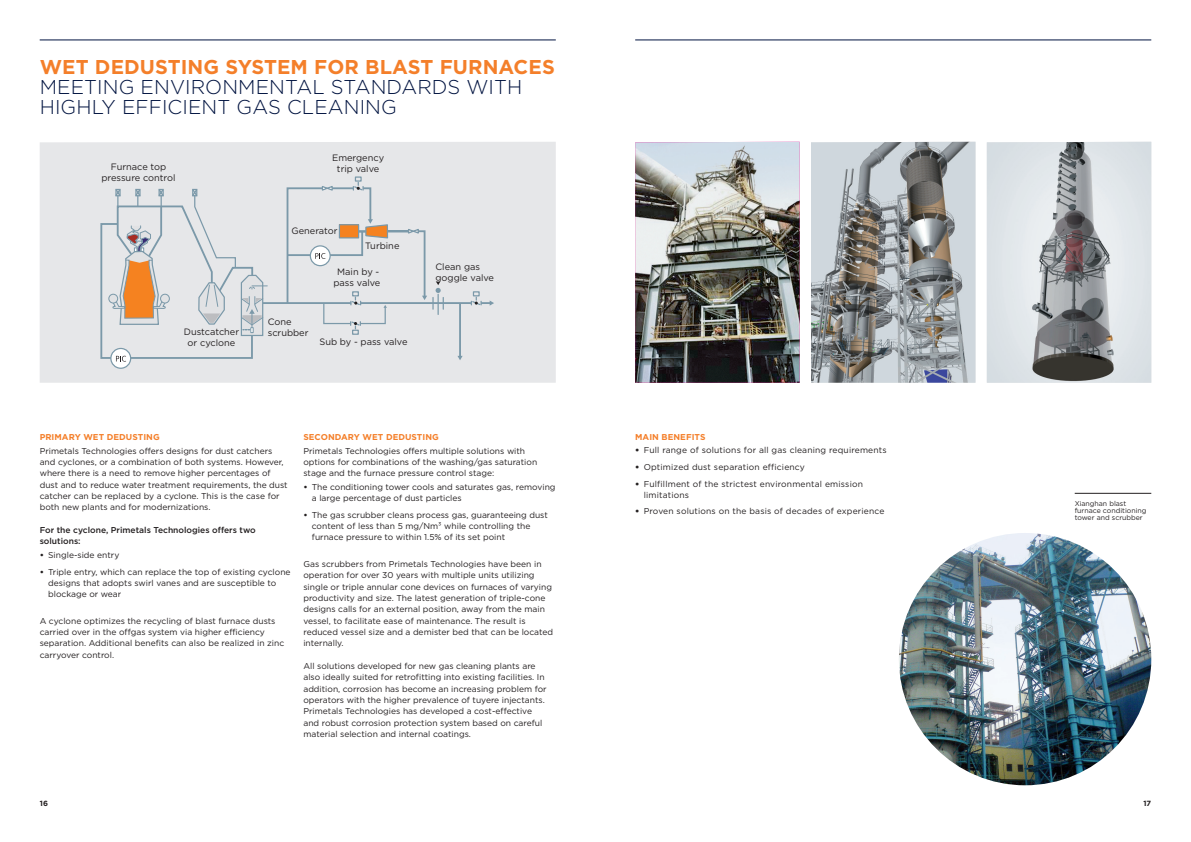
<style>
.page{position:relative;width:1191px;height:842px;background:#fff}
.page>*{position:absolute;margin:0;border:0;box-sizing:border-box;transform-origin:0 0}
._01__Headline_-_Light_-_25pt_-_orange{font:300 20px/20px "Gotham";letter-spacing:.005em;color:#001340}
.t1{font:9.2px/11.1px "Gotham";color:#231f20;text-align:center}
._01__Copy_-_Book_-_8_5_pt_-_black{font:8.5px/11.3px "Gotham";color:#231f20}
._01__Copy_-_Book_-_8_5_pt_-_black-2{font:8.5px/11px "Gotham";letter-spacing:.02em;color:#231f20}
._01__Copy_-_Book_-_8_5_pt_-_black-3{font:500 8.5px/11.3px "Gotham";color:#231f20}
._02__Subhead_-_Bold_-_8_5pt_-_orange{font:700 8.5px "Gotham";letter-spacing:.005em;color:#f47f2a}
.t2{font:700 7.5px "Gotham";color:#231f20}
._06__Copy_-_Book_-_7pt_-_black{font:7px/7px "Gotham";color:#231f20}
.s1{font-weight:700;color:#f47f2a}
.s2{font-weight:700}
.s3{font-family:"Siemens Sans";font-weight:700}
</style>
<div class="page">
<hr style="left:40px;top:40px;width:516px;height:1px;background:#001340">
<hr style="left:635px;top:40px;width:516px;height:1px;background:#001340">
<div style="left:40px;top:142px;width:516px;height:241px;background:#e6e7e9"></div>
<hr style="left:459px;top:304px;width:2px;height:53px;background:#7b99a9">
<svg style="left:457px;top:356px;width:5px;height:4px"></svg>
<hr style="left:360px;top:302px;width:111px;height:2px;background:#7b99a9">
<hr style="left:263px;top:302px;width:88px;height:2px;background:#7b99a9">
<hr style="left:388px;top:230px;width:20px;height:2px;background:#7b99a9">
<hr style="left:437px;top:294px;width:2px;height:20px;background:#7b99a9">
<svg style="left:111px;top:348px;width:20px;height:20px"></svg>
<div style="left:110px;top:348px;width:21px;height:21px;border:1px solid #7b99a9;border-radius:50%"></div>
<svg style="left:471px;top:291px;width:23px;height:15px"></svg>
<div style="left:355px;top:176px;width:7px;height:6px;border:1px solid #7b99a9"></div>
<svg style="left:99px;top:188px;width:168px;height:174px;background:#dedbd9"></svg>
<svg style="left:285px;top:182px;width:104px;height:153px;background:#dedede"></svg>
<svg style="left:407px;top:228px;width:37px;height:81px;background:#dadee1"></svg>
<img style="left:635px;top:142px;width:164px;height:241px">
<img style="left:811px;top:142px;width:164px;height:241px">
<img style="left:986px;top:142px;width:165px;height:241px">
<img style="left:899px;top:533px;width:252px;height:252px;border-radius:126px">
<hr style="left:1074px;top:493px;width:77px;height:1px;background:#231f20">
<p class="_01__Headline_-_Light_-_25pt_-_orange" style="left:40px;top:56px;width:516px"><span class="s1">WET DEDUSTING SYSTEM FOR BLAST FURNACES<br></span>MEETING ENVIRONMENTAL STANDARDS WITH<br>HIGHLY EFFICIENT GAS CLEANING</p>
<p class="t1" style="left:101px;top:161px;width:76px">Furnace top pressure control</p>
<p class="t1" style="left:184px;top:326px;width:57px">Dustcatcher or cyclone</p>
<p class="t1" style="left:332px;top:152px;width:53px">Emergency trip valve</p>
<p class="t1" style="left:291px;top:225px;width:47px">Generator</p>
<p class="t1" style="left:365px;top:240px;width:36px">Turbine</p>
<p class="t1" style="left:333px;top:266px;width:48px">Main by - pass valve</p>
<p class="t1" style="left:268px;top:316px;width:42px;text-align:left">Cone scrubber</p>
<p class="t1" style="left:319px;top:336px;width:90px">Sub by - pass valve</p>
<p class="t1" style="left:435px;top:261px;width:60px;text-align:left">Clean gas goggle valve</p>
<p class="_02__Subhead_-_Bold_-_8_5pt_-_orange" style="left:40px;top:432px;width:121px">PRIMARY WET DEDUSTING</p>
<p class="_01__Copy_-_Book_-_8_5_pt_-_black" style="left:40px;top:445px;width:249px">Primetals Technologies offers designs for dust catchers and cyclones, or a combination of both systems. However, where there is a need to remove higher percentages of dust and to reduce water treatment requirements, the dust catcher can be replaced by a cyclone. This is the case for both new plants and for modernizations.</p>
<p class="_01__Copy_-_Book_-_8_5_pt_-_black-3" style="left:40px;top:524px;width:218px">For the cyclone, Primetals Technologies offers two solutions:</p>
<p class="_01__Copy_-_Book_-_8_5_pt_-_black" style="left:40px;top:549px;width:81px"><span class="s2">•</span> Single-side entry</p>
<p class="_01__Copy_-_Book_-_8_5_pt_-_black" style="left:48px;top:566px;width:244px;line-height:11px;text-indent:-9px"><span class="s2">•</span> Triple entry, which can replace the top of existing cyclone designs that adopts swirl vanes and are susceptible to blockage or wear</p>
<p class="_01__Copy_-_Book_-_8_5_pt_-_black" style="left:40px;top:615px;width:246px">A cyclone optimizes the recycling of blast furnace dusts carried over in the offgas system via higher efficiency separation. Additional benefits can also be realized in zinc carryover control.</p>
<p class="_02__Subhead_-_Bold_-_8_5pt_-_orange" style="left:303px;top:432px;width:137px">SECONDARY WET DEDUSTING</p>
<p class="_01__Copy_-_Book_-_8_5_pt_-_black" style="left:303px;top:445px;width:235px">Primetals Technologies offers multiple solutions with options for combinations of the washing/gas saturation stage and the furnace pressure control stage:</p>
<p class="_01__Copy_-_Book_-_8_5_pt_-_black" style="left:312px;top:481px;width:245px;line-height:11px;text-indent:-9px"><span class="s2">•</span> The conditioning tower cools and saturates gas, removing a large percentage of dust particles</p>
<p class="_01__Copy_-_Book_-_8_5_pt_-_black" style="left:312px;top:509px;width:237px;line-height:11px;text-indent:-9px"><span class="s2">•</span> The gas scrubber cleans process gas, guaranteeing dust content of less than 5 mg/Nm³ while controlling the furnace pressure to within 1.5% of its set point</p>
<p class="_01__Copy_-_Book_-_8_5_pt_-_black" style="left:303px;top:558px;width:251px">Gas scrubbers from Primetals Technologies have been in operation for over 30 years with multiple units utilizing single or triple annular cone devices on furnaces of varying productivity and size. The latest generation of triple-cone designs calls for an external position, away from the main vessel, to facilitate ease of maintenance. The result is reduced vessel size and a demister bed that can be located internally.</p>
<p class="_01__Copy_-_Book_-_8_5_pt_-_black" style="left:303px;top:660px;width:245px">All solutions developed for new gas cleaning plants are also ideally suited for retrofitting into existing facilities. In addition, corrosion has become an increasing problem for operators with the higher prevalence of tuyere injectants.<br>Primetals Technologies has developed a cost-effective and robust corrosion protection system based on careful material selection and internal coatings.</p>
<p class="_02__Subhead_-_Bold_-_8_5pt_-_orange" style="left:635px;top:432px;width:72px">MAIN BENEFITS</p>
<p class="_01__Copy_-_Book_-_8_5_pt_-_black-2" style="left:635px;top:445px;width:253px"><span class="s3">•</span> Full range of solutions for all gas cleaning requirements</p>
<p class="_01__Copy_-_Book_-_8_5_pt_-_black-2" style="left:635px;top:461px;width:171px"><span class="s3">•</span> Optimized dust separation efficiency</p>
<p class="_01__Copy_-_Book_-_8_5_pt_-_black-2" style="left:643px;top:478px;width:221px;text-indent:-9px"><span class="s3">•</span> Fulfillment of the strictest environmental emission limitations</p>
<p class="_01__Copy_-_Book_-_8_5_pt_-_black-2" style="left:635px;top:506px;width:251px"><span class="s3">•</span> Proven solutions on the basis of decades of experience</p>
<p class="_06__Copy_-_Book_-_7pt_-_black" style="left:1074px;top:500px;width:73px">Xianghan blast furnace conditioning tower and scrubber</p>
<p class="t2" style="left:40px;top:798px;width:10px">16</p>
<p class="t2" style="left:1143px;top:798px;width:9px">17</p>
</div>
